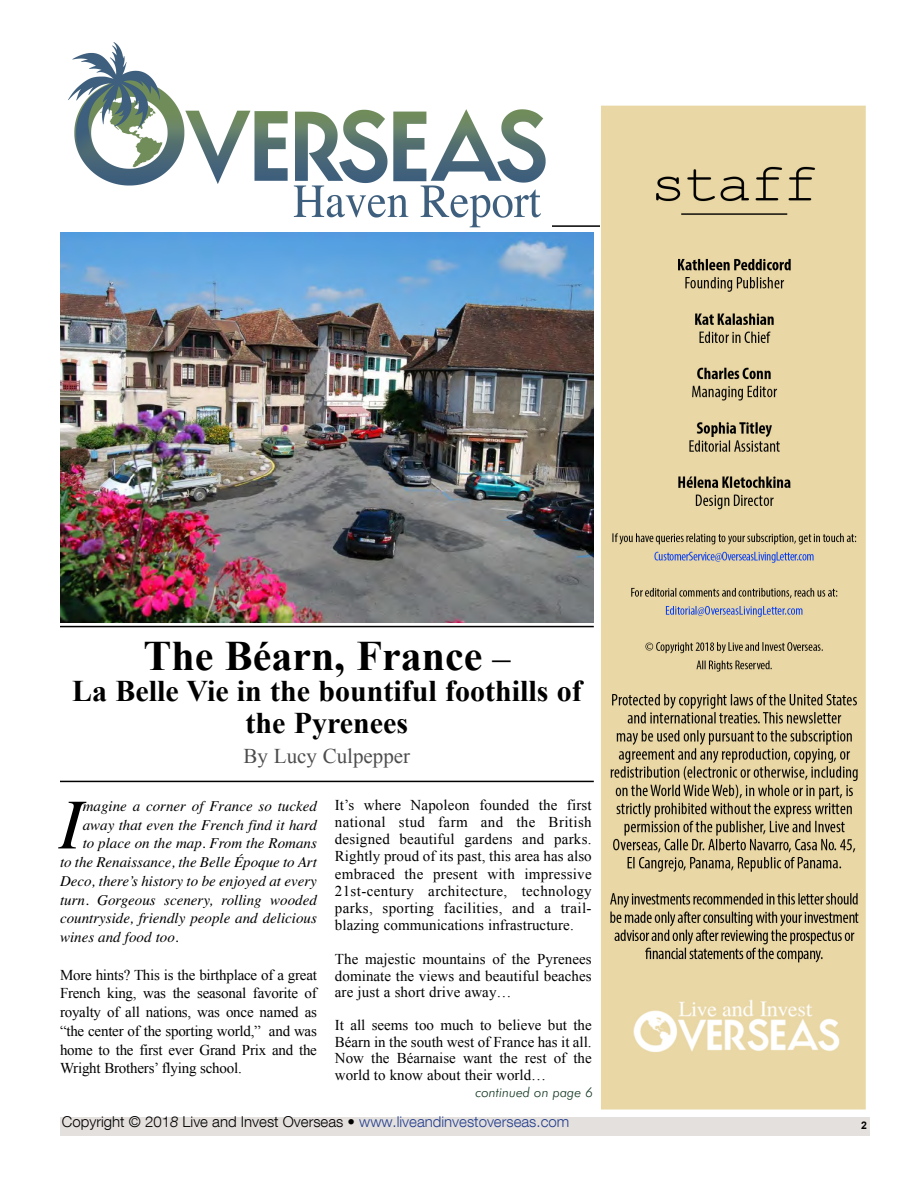
<style>
.page{position:relative;width:918px;height:1188px;background:#fff}
.page>*{position:absolute;margin:0;border:0;box-sizing:border-box;transform-origin:0 0}
.t1{font:italic 71.55px "Times";color:#000}
.t2{font:700 42px "Times New Roman";color:#000}
.t3{font:700 30px/31.5px "Times New Roman";color:#000;text-align:center}
.t4{font:21px "Times New Roman";color:#4d4d4d}
.t5{font:15px/17.2px "Times New Roman";color:#000;text-align:justify}
.t6{font:italic 15px "Times";color:#000}
.t7{font:300 15px "Helvetica Neue LT Com";color:#000}
.t8{font:italic 300 13.5px "Futura BT";color:#133621}
.t9{font:700 10.5px "Arial";color:#000}
.s1{font-weight:400;font-size:36px}
.s2{font-style:italic}
.s3{color:#25408f}
</style>
<div class="page">
<div style="left:60px;top:1117px;width:810px;height:18px;background:#e4e0de"></div>
<hr style="left:60px;top:225px;width:810px;height:2px;background:#000">
<img style="left:60px;top:233px;width:534px;height:389px">
<hr style="left:60px;top:626px;width:534px;height:1px;background:#000">
<hr style="left:60px;top:781px;width:534px;height:1px;background:#000">
<img style="left:61px;top:42px;width:491px;height:186px">
<img style="left:601px;top:105px;width:264px;height:1005px">
<h2 class="t2" style="left:143px;top:627px;width:369px">The Béarn, France <span class="s1">–</span></h2>
<h3 class="t3" style="left:72px;top:675px;width:511px">La Belle Vie in the bountiful foothills of the Pyrenees</h3>
<h3 class="t4" style="left:244px;top:742px;width:168px">By Lucy Culpepper</h3>
<h1 class="t1" style="left:59px;top:782px;width:25px">I</h1>
<p class="t5" style="left:335px;top:796px;width:258px">It’s where Napoleon founded the first national stud farm and the British designed beautiful gardens and parks.<br>Rightly proud of its past, this area has also embraced the present with impressive 21st-century architecture, technology parks, sporting facilities, and a trail&shy;blazing communications infrastructure.</p>
<p class="t5" style="left:335px;top:951px;width:258px;line-height:16.5px">The majestic mountains of the Pyrenees dominate the views and beautiful beaches are just a short drive away…</p>
<p class="t5" style="left:335px;top:1017px;width:258px;line-height:16.5px">It all seems too much to believe but the Béarn in the south west of France has it all.<br>Now the Béarnaise want the rest of the world to know about their world…</p>
<p class="t8" style="left:475px;top:1084px;width:119px">continued on page 6</p>
<p class="t7" style="left:62px;top:1113px;width:509px">Copyright © 201<span class="s2">8</span> Live and Invest Overseas • <span class="s3">www.liveandinvestoverseas.com</span></p>
<p class="t6" style="left:83px;top:797px;width:236px">magine a corner of France so tucked</p>
<p class="t6" style="left:83px;top:816px;width:236px">away that even the French find it hard</p>
<p class="t6" style="left:83px;top:835px;width:236px">to place on the map. From the Romans</p>
<p class="t6" style="left:60px;top:853px;width:258px">to the Renaissance, the Belle Époque to Art</p>
<p class="t6" style="left:60px;top:872px;width:258px">Deco, there’s history to be enjoyed at every</p>
<p class="t6" style="left:60px;top:891px;width:258px">turn. Gorgeous scenery, rolling wooded</p>
<p class="t6" style="left:60px;top:910px;width:258px">countryside, friendly people and delicious</p>
<p class="t6" style="left:60px;top:928px;width:120px">wines and food too.</p>
<p class="t5" style="left:60px;top:965px;width:258px;line-height:18.8px">More hints? This is the birthplace of a great French king, was the seasonal favorite of royalty of all nations, was once named as “the center of the sporting world,” and was home to the first ever Grand Prix and the Wright Brothers’ flying school.</p>
<p class="t9" style="left:861px;top:1118px;width:7px">2</p>
</div>
